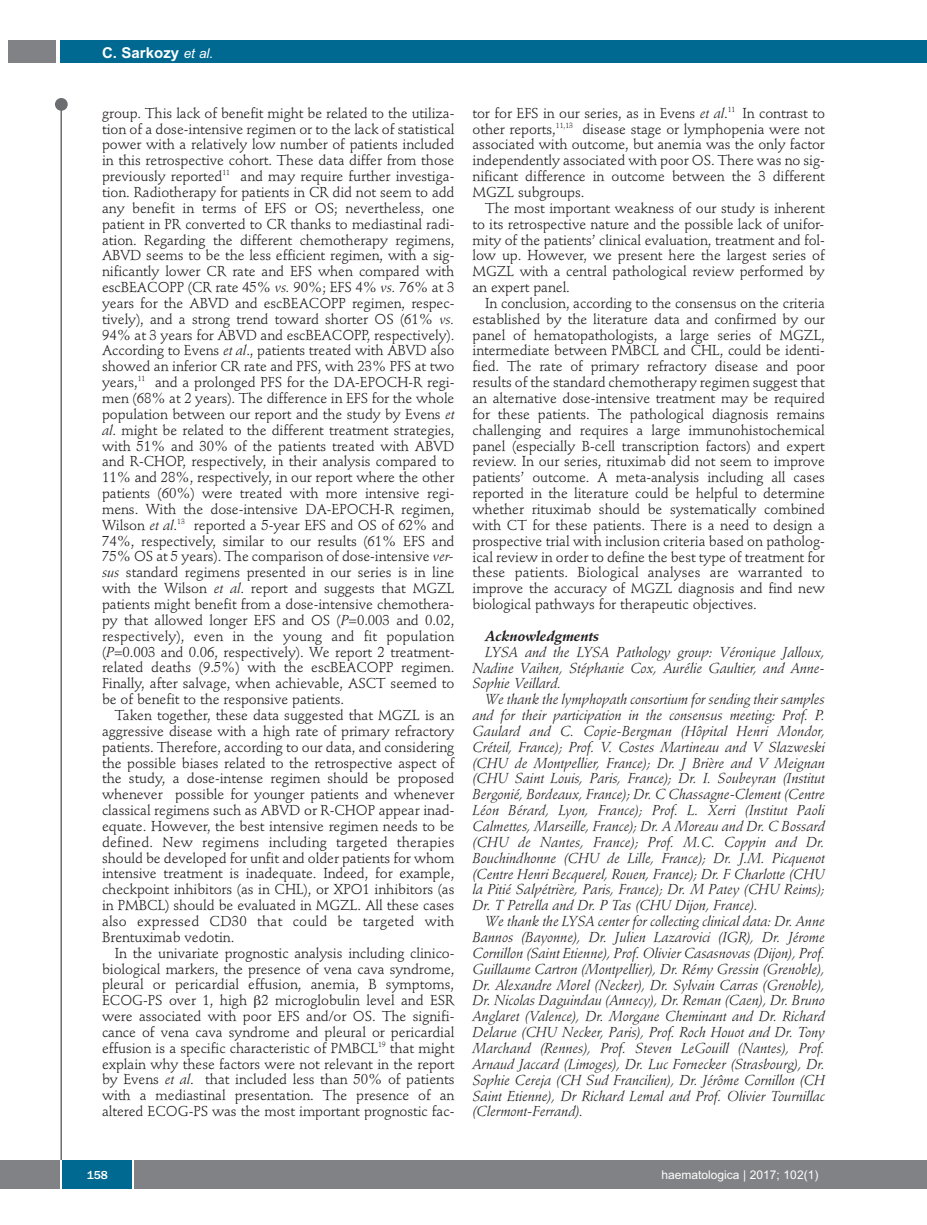
<style>
.page{position:relative;width:927px;height:1225px;background:#fff}
.page>*{position:absolute;margin:0;border:0;box-sizing:border-box;transform-origin:0 0}
.t1{font:700 15px "Arial";color:#fff}
.t2{font:14.25px/15.9px "Stempel Schneidler";letter-spacing:-.005em;color:#231f20;text-align:justify}
.t3{font:italic 14.25px/15.9px "Stempel Schneidler";letter-spacing:-.005em;color:#231f20;text-align:justify}
.t4{font:italic 700 14.25px "Stempel Schneidler";letter-spacing:-.005em;color:#231f20}
.t5{font:12px "Arial";color:#fff}
.t6{font:500 12px "Franklin Gothic";color:#fff}
.s1{font-weight:400;font-style:italic;font-size:13.5px}
.s2{font-style:italic}
</style>
<div class="page">
<div style="left:911px;top:40px;width:16px;height:22px;background:#006991"></div>
<div style="left:910px;top:1160px;width:17px;height:28px;background:#808285"></div>
<div style="left:55px;top:98px;width:13px;height:13px;background:#6c6d70;border-radius:50%"></div>
<hr style="left:60px;top:101px;width:2px;height:1061px;background:#6c6d70">
<div style="left:60px;top:40px;width:852px;height:22px;background:#006991"></div>
<div style="left:9px;top:40px;width:47px;height:22px;background:#808285"></div>
<div style="left:0;top:1160px;width:911px;height:28px;background:#808285"></div>
<div style="left:62px;top:1160px;width:71px;height:28px;background:#006991"></div>
<hr style="left:60px;top:1160px;width:2px;height:28px;background:#fff">
<svg style="left:133px;top:1160px;width:1px;height:28px"></svg>
<p class="t1" style="left:102px;top:44px;width:113px">C. Sarkozy <span class="s1">et al.</span></p>
<p class="t2" style="left:102px;top:106px;width:354px">group. This lack of benefit might be related to the utiliza&shy;tion of a dose-intensive regimen or to the lack of statistical power with a relatively low number of patients included in this retrospective cohort. These data differ from those previously reported<sup>11</sup> and may require further investiga&shy;tion. Radiotherapy for patients in CR did not seem to add any benefit in terms of EFS or OS; nevertheless, one patient in PR converted to CR thanks to mediastinal radi&shy;ation. Regarding the different chemotherapy regimens, ABVD seems to be the less efficient regimen, with a sig&shy;nificantly lower CR rate and EFS when compared with escBEACOPP (CR rate 45% <span class="s2">vs.</span> 90%; EFS 4% <span class="s2">vs.</span> 76% at 3 years for the ABVD and escBEACOPP regimen, respec&shy;tively), and a strong trend toward shorter OS (61% <span class="s2">vs.<br></span>94% at 3 years for ABVD and escBEACOPP, respectively).<br>According to Evens <span class="s2">et al</span>., patients treated with ABVD also showed an inferior CR rate and PFS, with 23% PFS at two years,<sup>11</sup> and a prolonged PFS for the DA-EPOCH-R regi&shy;men (68% at 2 years). The difference in EFS for the whole population between our report and the study by Evens <span class="s2">et al</span>. might be related to the different treatment strategies, with 51% and 30% of the patients treated with ABVD and R-CHOP, respectively, in their analysis compared to 11% and 28%, respectively, in our report where the other patients (60%) were treated with more intensive regi&shy;mens. With the dose-intensive DA-EPOCH-R regimen, Wilson <span class="s2">et al</span>.<sup>13</sup> reported a 5-year EFS and OS of 62% and 74%, respectively, similar to our results (61% EFS and 75% OS at 5 years). The comparison of dose-intensive <span class="s2">ver&shy;sus</span> standard regimens presented in our series is in line with the Wilson <span class="s2">et al</span>. report and suggests that MGZL patients might benefit from a dose-intensive chemothera&shy;py that allowed longer EFS and OS (<span class="s2">P</span>=0.003 and 0.02, respectively), even in the young and fit population (<span class="s2">P</span>=0.003 and 0.06, respectively). We report 2 treatment&shy;related deaths (9.5%) with the escBEACOPP regimen.<br>Finally, after salvage, when achievable, ASCT seemed to be of benefit to the responsive patients.</p>
<p class="t2" style="left:102px;top:708px;width:354px;text-indent:13px">Taken together, these data suggested that MGZL is an aggressive disease with a high rate of primary refractory patients. Therefore, according to our data, and considering the possible biases related to the retrospective aspect of the study, a dose-intense regimen should be proposed whenever possible for younger patients and whenever classical regimens such as ABVD or R-CHOP appear inad&shy;equate. However, the best intensive regimen needs to be defined. New regimens including targeted therapies should be developed for unfit and older patients for whom intensive treatment is inadequate. Indeed, for example, checkpoint inhibitors (as in CHL), or XPO1 inhibitors (as in PMBCL) should be evaluated in MGZL. All these cases also expressed CD30 that could be targeted with Brentuximab vedotin.</p>
<p class="t2" style="left:102px;top:946px;width:354px;text-indent:13px">In the univariate prognostic analysis including clinico&shy;biological markers, the presence of vena cava syndrome, pleural or pericardial effusion, anemia, B symptoms, ECOG-PS over 1, high 2 microglobulin level and ESR were associated with poor EFS and/or OS. The signifi&shy;cance of vena cava syndrome and pleural or pericardial effusion is a specific characteristic of PMBCL<sup>19</sup> that might explain why these factors were not relevant in the report by Evens <span class="s2">et al</span>. that included less than 50% of patients with a mediastinal presentation. The presence of an altered ECOG-PS was the most important prognostic fac-</p>
<p class="t2" style="left:472px;top:106px;width:354px">tor for EFS in our series, as in Evens <span class="s2">et al</span>.<sup>11</sup> In contrast to other reports,<sup>11,13</sup> disease stage or lymphopenia were not associated with outcome, but anemia was the only factor independently associated with poor OS. There was no sig&shy;nificant difference in outcome between the 3 different MGZL subgroups.</p>
<p class="t2" style="left:472px;top:201px;width:354px;text-indent:13px">The most important weakness of our study is inherent to its retrospective nature and the possible lack of unifor&shy;mity of the patients’ clinical evaluation, treatment and fol&shy;low up. However, we present here the largest series of MGZL with a central pathological review performed by an expert panel.</p>
<p class="t2" style="left:472px;top:296px;width:354px;text-indent:13px">In conclusion, according to the consensus on the criteria established by the literature data and confirmed by our panel of hematopathologists, a large series of MGZL, intermediate between PMBCL and CHL, could be identi&shy;fied. The rate of primary refractory disease and poor results of the standard chemotherapy regimen suggest that an alternative dose-intensive treatment may be required for these patients. The pathological diagnosis remains challenging and requires a large immunohistochemical panel (especially B-cell transcription factors) and expert review. In our series, rituximab did not seem to improve patients’ outcome. A meta-analysis including all cases reported in the literature could be helpful to determine whether rituximab should be systematically combined with CT for these patients. There is a need to design a prospective trial with inclusion criteria based on patholog&shy;ical review in order to define the best type of treatment for these patients. Biological analyses are warranted to improve the accuracy of MGZL diagnosis and find new biological pathways for therapeutic objectives.</p>
<p class="t4" style="left:485px;top:630px;width:115px">Acknowledgments</p>
<p class="t3" style="left:472px;top:645px;width:354px;text-indent:13px">LYSA and the LYSA Pathology group: Véronique Jalloux, Nadine Vaihen, Stéphanie Cox, Aurélie Gaultier, and Anne-Sophie Veillard.</p>
<p class="t3" style="left:472px;top:693px;width:354px;text-indent:13px">We thank the lymphopath consortium for sending their samples and for their participation in the consensus meeting: Prof. P.<br>Gaulard and C. Copie-Bergman (Hôpital Henri Mondor, Créteil, France); Prof. V. Costes Martineau and V Slazweski (CHU de Montpellier, France); Dr. J Brière and V Meignan (CHU Saint Louis, Paris, France); Dr. I. Soubeyran (Institut Bergonié, Bordeaux, France); Dr. C Chassagne-Clement (Centre Léon Bérard, Lyon, France); Prof. L. Xerri (Institut Paoli Calmettes, Marseille, France); Dr. A Moreau and Dr. C Bossard (CHU de Nantes, France); Prof. M.C. Coppin and Dr.<br>Bouchindhonne (CHU de Lille, France); Dr. J.M. Picquenot (Centre Henri Becquerel, Rouen, France); Dr. F Charlotte (CHU la Pitié Salpétrière, Paris, France); Dr. M Patey (CHU Reims); Dr. T Petrella and Dr. P Tas (CHU Dijon, France).</p>
<p class="t3" style="left:472px;top:914px;width:354px;text-indent:13px">We thank the LYSA center for collecting clinical data: Dr. Anne Bannos (Bayonne), Dr. Julien Lazarovici (IGR), Dr. Jérome Cornillon (Saint Etienne), Prof. Olivier Casasnovas (Dijon), Prof.<br>Guillaume Cartron (Montpellier), Dr. Rémy Gressin (Grenoble), Dr. Alexandre Morel (Necker), Dr. Sylvain Carras (Grenoble), Dr. Nicolas Daguindau (Annecy), Dr. Reman (Caen), Dr. Bruno Anglaret (Valence), Dr. Morgane Cheminant and Dr. Richard Delarue (CHU Necker, Paris), Prof. Roch Houot and Dr. Tony Marchand (Rennes), Prof. Steven LeGouill (Nantes), Prof.<br>Arnaud Jaccard (Limoges), Dr. Luc Fornecker (Strasbourg), Dr.<br>Sophie Cereja (CH Sud Francilien), Dr. Jérôme Cornillon (CH Saint Etienne), Dr Richard Lemal and Prof. Olivier Tournillac (Clermont-Ferrand).</p>
<p class="t6" style="left:87px;top:1167px;width:23px">158</p>
<p class="t5" style="left:661px;top:1167px;width:158px">haematologica | 2017; 102(1)</p>
</div>
